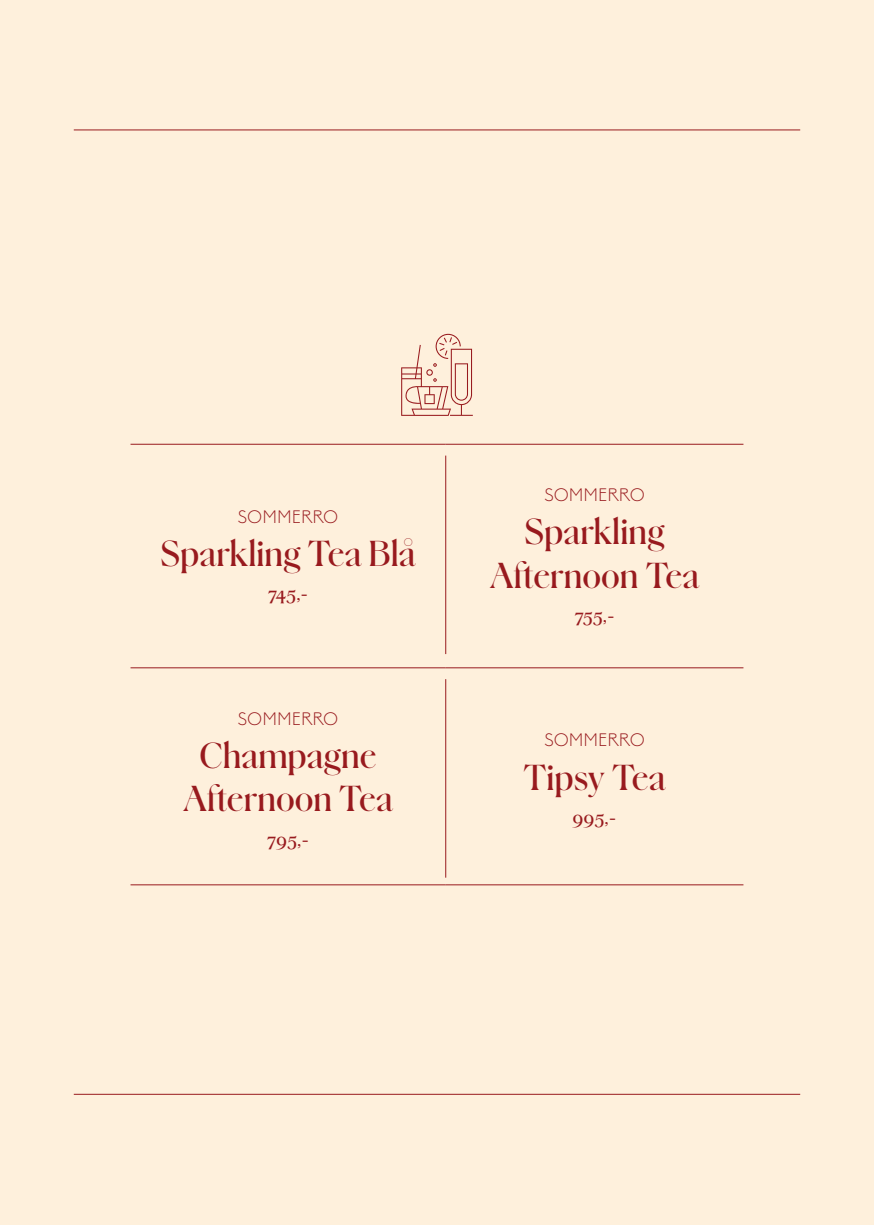
<style>
.page{position:relative;width:874px;height:1225px;background:#fff}
.page>*{position:absolute;margin:0;border:0;box-sizing:border-box;transform-origin:0 0}
.Dish_title{font:36px/43.2px "Sommerro Serif Display";color:#981a1e;text-align:center}
.Sommerro{font:300 18px "Sommerro Sans";color:#981a1e}
.Price{font:18px "Sommerro Serif Text Regular+";letter-spacing:-.01em;color:#981a1e}
</style>
<div class="page">
<div style="left:0;top:0;width:873px;height:1225px;background:#fef0dc"></div>
<hr style="left:74px;top:1094px;width:725px;height:1px;background:#981a1e">
<hr style="left:74px;top:130px;width:725px;height:1px;background:#981a1e">
<hr style="left:445px;top:455px;width:1px;height:199px;background:#981a1e">
<hr style="left:445px;top:679px;width:1px;height:198px;background:#981a1e">
<hr style="left:130px;top:444px;width:315px;height:1px;background:#981a1e">
<hr style="left:445px;top:444px;width:298px;height:1px;background:#981a1e">
<hr style="left:130px;top:667px;width:315px;height:1px;background:#981a1e">
<hr style="left:445px;top:667px;width:298px;height:1px;background:#981a1e">
<hr style="left:130px;top:884px;width:315px;height:1px;background:#981a1e">
<hr style="left:445px;top:884px;width:298px;height:1px;background:#981a1e">
<svg style="left:401px;top:334px;width:71px;height:82px"></svg>
<p class="Sommerro" style="left:238px;top:500px;width:102px">SOMMERRO</p>
<p class="Dish_title" style="left:160px;top:528px;width:256px">Sparkling Tea Blå</p>
<p class="Price" style="left:268px;top:579px;width:42px">745,-</p>
<p class="Sommerro" style="left:238px;top:702px;width:102px">SOMMERRO</p>
<p class="Dish_title" style="left:183px;top:729px;width:211px">Champagne<br>Afternoon Tea</p>
<p class="Price" style="left:267px;top:824px;width:44px">795,-</p>
<p class="Sommerro" style="left:544px;top:478px;width:102px">SOMMERRO</p>
<p class="Dish_title" style="left:489px;top:506px;width:211px">Sparkling<br>Afternoon Tea</p>
<p class="Price" style="left:574px;top:601px;width:42px">755,-</p>
<p class="Sommerro" style="left:544px;top:724px;width:102px">SOMMERRO</p>
<p class="Dish_title" style="left:523px;top:751px;width:144px">Tipsy Tea</p>
<p class="Price" style="left:572px;top:803px;width:45px">995,-</p>
</div>
